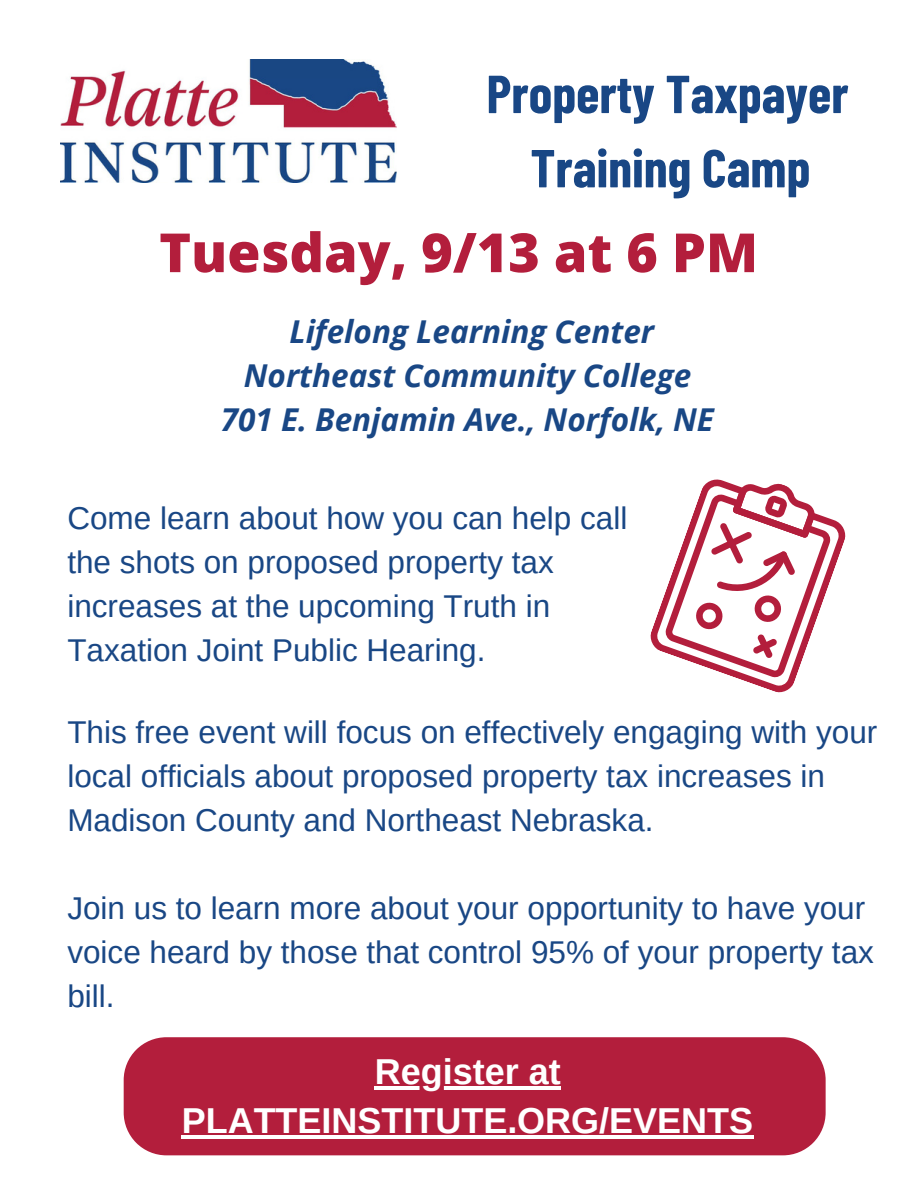
<style>
.page{position:relative;width:918px;height:1188px;background:#fff}
.page>*{position:absolute;margin:0;border:0;box-sizing:border-box;transform-origin:0 0}
.t1{font:800 54px "Open Sans";color:#b31e3c}
.t2{font:700 53.4px/74.2px "Barlow Condensed";color:#194785;text-align:center}
.t3{font:700 36px/49.5px "Arimo";color:#fff;text-align:center}
.t4{font:31.5px/43.8px "Arimo";color:#194785}
.t5{font:italic 700 31.5px/43.8px "Open Sans";color:#194785;text-align:center}
</style>
<div class="page">
<svg style="left:650px;top:519px;width:196px;height:174px"></svg>
<svg style="left:663px;top:479px;width:170px;height:201px"></svg>
<img style="left:60px;top:60px;width:337px;height:123px">
<div style="left:124px;top:1037px;width:702px;height:118px;background:#b31e3c"></div>
<hr style="left:375px;top:1086px;width:186px;height:3px;background:#fff">
<hr style="left:182px;top:1136px;width:572px;height:3px;background:#fff">
<h2 class="t2" style="left:487px;top:55px;width:364px">Property Taxpayer<br>Training Camp</h2>
<h1 class="t1" style="left:159px;top:214px;width:600px">Tuesday, 9/13 at 6 PM</h1>
<p class="t5" style="left:221px;top:309px;width:495px">Lifelong Learning Center<br>Northeast Community College<br>701 E. Benjamin Ave., Norfolk, NE</p>
<p class="t4" style="left:67px;top:496px;width:562px">Come learn about how you can help call the shots on proposed property tax increases at the upcoming Truth in Taxation Joint Public Hearing.</p>
<p class="t4" style="left:67px;top:711px;width:812px">This free event will focus on effectively engaging with your local officials about proposed property tax increases in<br>Madison County and Northeast Nebraska.</p>
<p class="t4" style="left:67px;top:886px;width:808px">Join us to learn more about your opportunity to have your voice heard by those that control 95% of your property tax bill.</p>
<p class="t3" style="left:182px;top:1047px;width:573px">Register at<br>PLATTEINSTITUTE.ORG/EVENTS</p>
</div>
